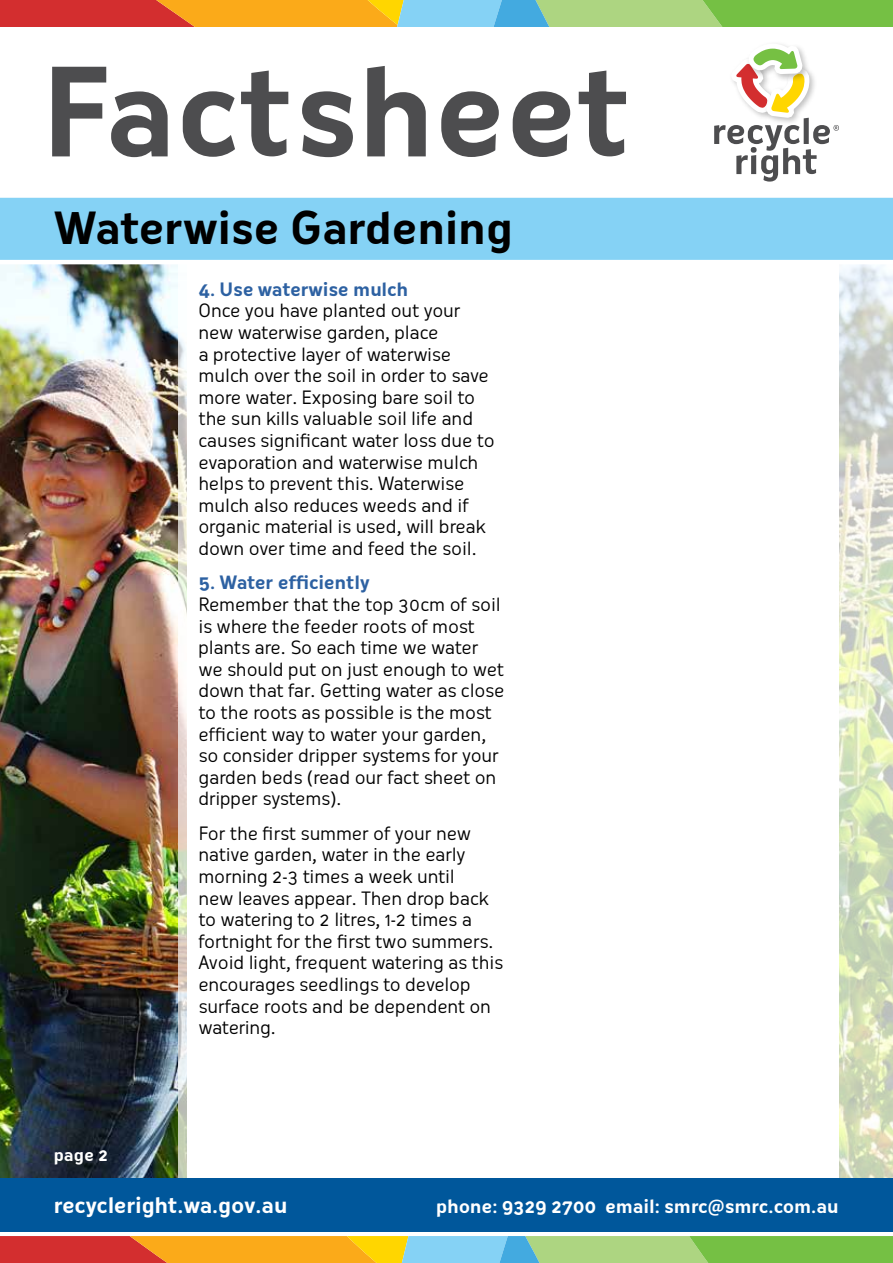
<style>
.page{position:relative;width:893px;height:1263px;background:#fff}
.page>*{position:absolute;margin:0;border:0;box-sizing:border-box;transform-origin:0 0}
.t1{font:700 119.4px "Oceania";letter-spacing:-.01em;color:#4d4d4f}
.t2{font:700 43.2px "Oceania";letter-spacing:-.01em;color:#000}
.t3{font:700 21px "Oceania";letter-spacing:-.02em;color:#fff}
.t4{font:18px/21.6px "Oceania";letter-spacing:-.02em;color:#000}
.subheading{font:700 18px "Oceania";letter-spacing:-.01em;color:#2d61a2}
.t5{font:700 18px "Oceania";letter-spacing:-.005em;color:#fff}
.t6{font:700 16.5px "Oceania";color:#fff}
</style>
<div class="page">
<img style="left:177px;top:264px;width:716px;height:914px">
<div style="left:187px;top:257px;width:652px;height:921px;background:#fff"></div>
<img style="left:0;top:264px;width:177px;height:914px">
<div style="left:0;top:197px;width:893px;height:63px;background:#85d2f5"></div>
<svg style="left:714px;top:44px;width:125px;height:138px"></svg>
<svg style="left:0;top:1236px;width:893px;height:27px;background:#b6a857"></svg>
<svg style="left:0;top:0;width:893px;height:27px;background:#b3a35b"></svg>
<div style="left:0;top:1178px;width:893px;height:53px;background:#00579b"></div>
<h1 class="t1" style="left:41px;top:42px;width:592px">Factsheet</h1>
<h2 class="t2" style="left:54px;top:203px;width:460px">Waterwise Gardening</h2>
<p class="subheading" style="left:198px;top:278px;width:211px">4. Use waterwise mulch</p>
<p class="t4" style="left:198px;top:300px;width:298px">Once you have planted out your new waterwise garden, place<br>a protective layer of waterwise mulch over the soil in order to save more water. Exposing bare soil to the sun kills valuable soil life and causes significant water loss due to evaporation and waterwise mulch helps to prevent this. Waterwise mulch also reduces weeds and if organic material is used, will break down over time and feed the soil.</p>
<p class="subheading" style="left:198px;top:572px;width:173px">5. Water efficiently</p>
<p class="t4" style="left:198px;top:593px;width:308px">Remember that the top 30cm of soil is where the feeder roots of most plants are. So each time we water we should put on just enough to wet down that far. Getting water as close to the roots as possible is the most efficient way to water your garden, so consider dripper systems for your garden beds (read our fact sheet on dripper systems).</p>
<p class="t4" style="left:198px;top:822px;width:306px">For the first summer of your new native garden, water in the early morning 2-3 times a week until<br>new leaves appear. Then drop back to watering to 2 litres, 1-2 times a fortnight for the first two summers.<br>Avoid light, frequent watering as this encourages seedlings to develop surface roots and be dependent on watering.</p>
<p class="t6" style="left:54px;top:1145px;width:56px">page 2</p>
<p class="t3" style="left:54px;top:1192px;width:235px">recycleright.wa.gov.au</p>
<p class="t5" style="left:436px;top:1195px;width:404px">phone: 9329 2700 email: smrc@smrc.com.au</p>
</div>
